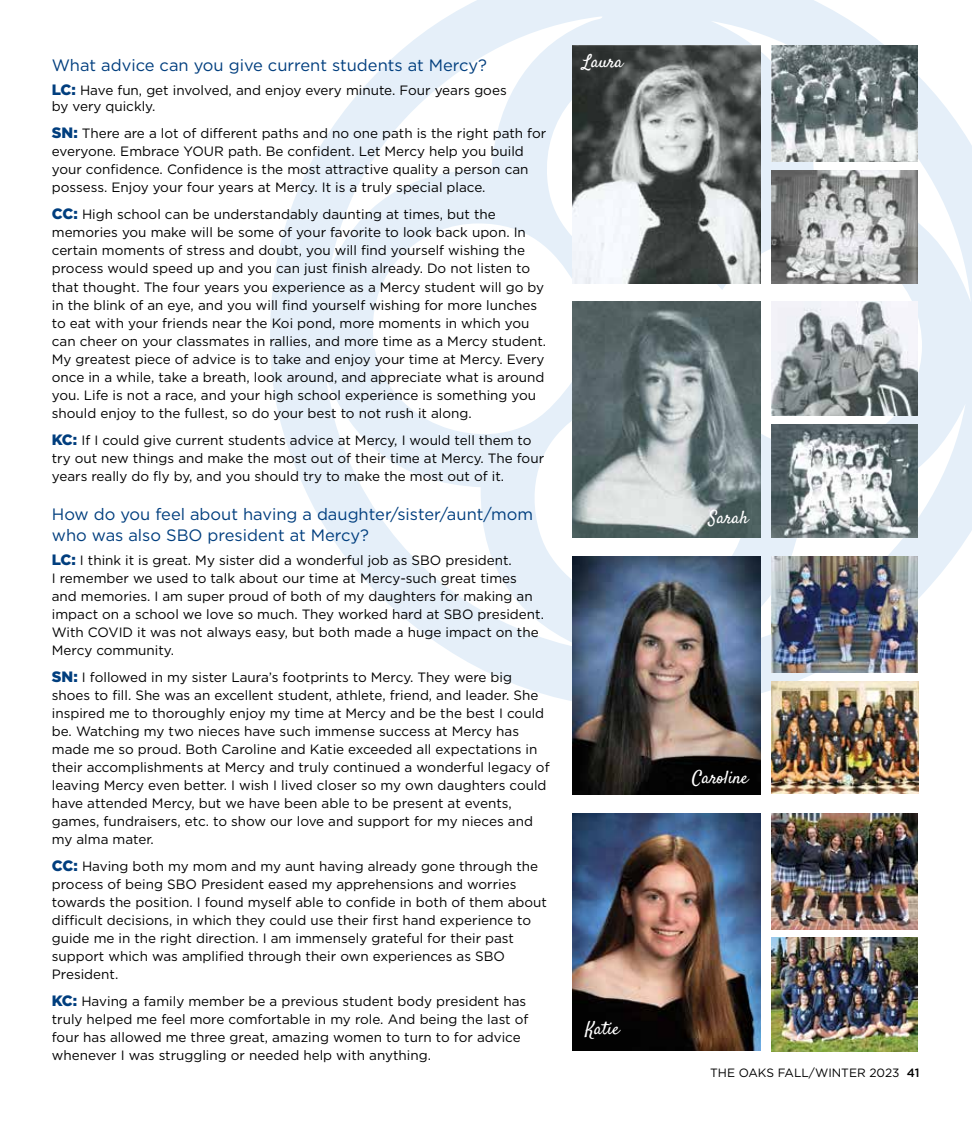
<style>
.page{position:relative;width:972px;height:1121px;background:#fff}
.page>*{position:absolute;margin:0;border:0;box-sizing:border-box;transform-origin:0 0}
.t1{font:18px "Satisfy";color:#fff}
.t2{font:16.5px/21px "Gotham";color:#003e7e}
.t3{font:13.5px/18px "Gotham";color:#000}
.t4{font:12px "Gotham";color:#000}
.s1{font-weight:900;font-size:15px;color:#003e7e}
.s2{font-weight:500}
</style>
<div class="page">
<svg style="left:270px;top:0;width:702px;height:710px"></svg>
<img style="left:572px;top:556px;width:188px;height:238px">
<img style="left:572px;top:813px;width:188px;height:238px">
<img style="left:572px;top:45px;width:188px;height:238px">
<img style="left:771px;top:46px;width:147px;height:116px">
<img style="left:771px;top:170px;width:147px;height:113px">
<img style="left:771px;top:556px;width:147px;height:116px">
<img style="left:771px;top:681px;width:147px;height:113px">
<img style="left:771px;top:813px;width:147px;height:116px">
<img style="left:771px;top:937px;width:147px;height:114px">
<img style="left:572px;top:302px;width:188px;height:235px">
<img style="left:771px;top:301px;width:147px;height:115px">
<img style="left:771px;top:424px;width:147px;height:113px">
<p class="t2" style="left:52px;top:55px;width:437px">What advice can you give current students at Mercy?</p>
<p class="t3" style="left:52px;top:82px;width:456px;line-height:16.2px"><span class="s1">LC:</span> Have fun, get involved, and enjoy every minute. Four years goes by very quickly.</p>
<p class="t3" style="left:52px;top:124px;width:496px"><span class="s1">SN:</span> There are a lot of different paths and no one path is the right path for everyone. Embrace YOUR path. Be confident. Let Mercy help you build your confidence. Confidence is the most attractive quality a person can possess. Enjoy your four years at Mercy. It is a truly special place.</p>
<p class="t3" style="left:52px;top:205px;width:496px"><span class="s1">CC:</span> High school can be understandably daunting at times, but the memories you make will be some of your favorite to look back upon. In certain moments of stress and doubt, you will find yourself wishing the process would speed up and you can just finish already. Do not listen to that thought. The four years you experience as a Mercy student will go by in the blink of an eye, and you will find yourself wishing for more lunches to eat with your friends near the Koi pond, more moments in which you can cheer on your classmates in rallies, and more time as a Mercy student.<br>My greatest piece of advice is to take and enjoy your time at Mercy. Every once in a while, take a breath, look around, and appreciate what is around you. Life is not a race, and your high school experience is something you should enjoy to the fullest, so do your best to not rush it along.</p>
<p class="t3" style="left:52px;top:430px;width:494px"><span class="s1">KC:</span> If I could give current students advice at Mercy, I would tell them to try out new things and make the most out of their time at Mercy. The four years really do fly by, and you should try to make the most out of it.</p>
<p class="t2" style="left:52px;top:503px;width:483px">How do you feel about having a daughter/sister/aunt/mom who was also SBO president at Mercy?</p>
<p class="t3" style="left:52px;top:550px;width:494px"><span class="s1">LC:</span> I think it is great. My sister did a wonderful job as SBO president.<br>I remember we used to talk about our time at Mercy-such great times and memories. I am super proud of both of my daughters for making an impact on a school we love so much. They worked hard at SBO president.<br>With COVID it was not always easy, but both made a huge impact on the Mercy community.</p>
<p class="t3" style="left:52px;top:667px;width:499px"><span class="s1">SN:</span> I followed in my sister Laura’s footprints to Mercy. They were big shoes to fill. She was an excellent student, athlete, friend, and leader. She inspired me to thoroughly enjoy my time at Mercy and be the best I could be. Watching my two nieces have such immense success at Mercy has made me so proud. Both Caroline and Katie exceeded all expectations in their accomplishments at Mercy and truly continued a wonderful legacy of leaving Mercy even better. I wish I lived closer so my own daughters could have attended Mercy, but we have been able to be present at events, games, fundraisers, etc. to show our love and support for my nieces and my alma mater.</p>
<p class="t3" style="left:52px;top:856px;width:497px"><span class="s1">CC:</span> Having both my mom and my aunt having already gone through the process of being SBO President eased my apprehensions and worries towards the position. I found myself able to confide in both of them about difficult decisions, in which they could use their first hand experience to guide me in the right direction. I am immensely grateful for their past support which was amplified through their own experiences as SBO President.</p>
<p class="t3" style="left:52px;top:991px;width:478px"><span class="s1">KC:</span> Having a family member be a previous student body president has truly helped me feel more comfortable in my role. And being the last of four has allowed me three great, amazing women to turn to for advice whenever I was struggling or needed help with anything.</p>
<h1 class="t1" style="left:583px;top:50px;width:42px">Laura</h1>
<h1 class="t1" style="left:586px;top:1017px;width:35px">Katie</h1>
<h1 class="t1" style="left:708px;top:506px;width:41px">Sarah</h1>
<h1 class="t1" style="left:692px;top:766px;width:58px">Caroline</h1>
<p class="t4" style="left:710px;top:1065px;width:211px">THE OAKS FALL/WINTER 2023 <span class="s2">41</span></p>
</div>
